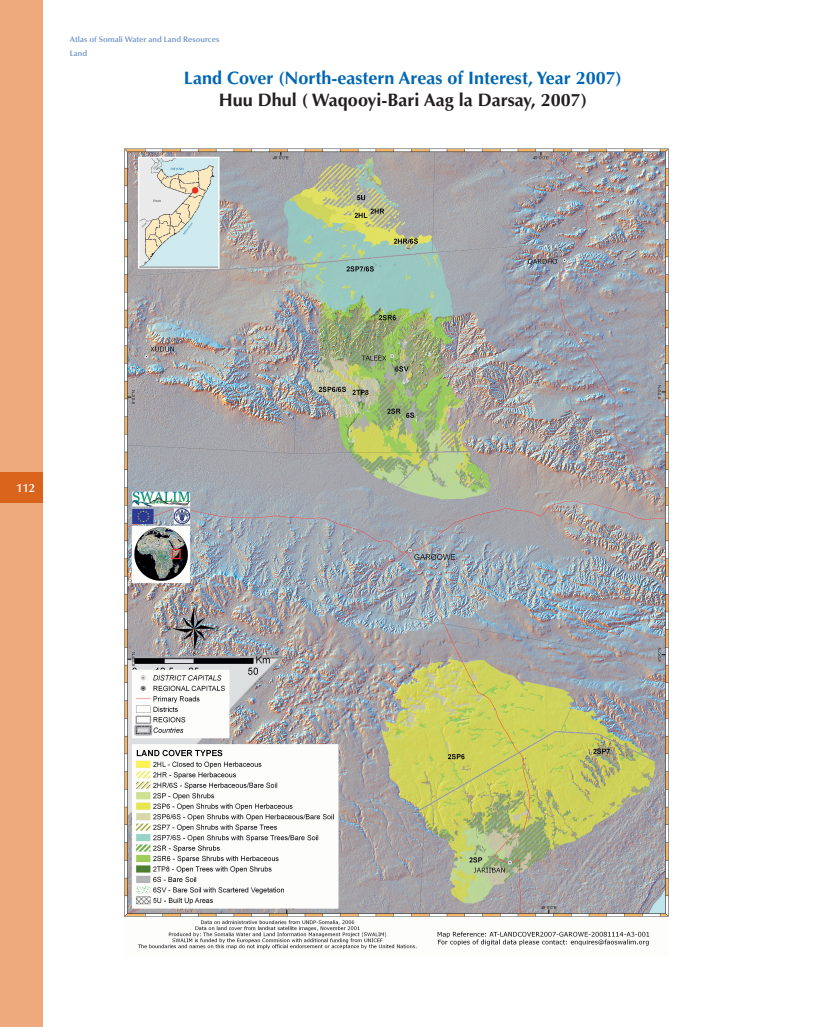
<style>
.page{position:relative;width:820px;height:1027px;background:#fff}
.page>*{position:absolute;margin:0;border:0;box-sizing:border-box;transform-origin:0 0}
.t1{font:700 18px "Optima LT Std";color:#0166b3}
.t2{font:700 18px "Optima LT Std";color:#231f20}
.t3{font:600 12px "Optima LT Std";color:#fff}
.t4{font:600 8px/14px "Optima LT Std";color:#6990ca}
</style>
<div class="page">
<div style="left:0;top:0;width:43px;height:1026px;background:#eeaa7c"></div>
<div style="left:0;top:472px;width:43px;height:30px;background:#da641c"></div>
<img style="left:124px;top:148px;width:544px;height:802px">
<p class="t4" style="left:70px;top:33px;width:151px">Atlas of Somali Water and Land Resources<br>Land</p>
<p class="t1" style="left:184px;top:70px;width:439px">Land Cover (North-eastern Areas of Interest, Year 2007)</p>
<p class="t2" style="left:219px;top:92px;width:369px">Huu Dhul ( Waqooyi-Bari Aag la Darsay, 2007)</p>
<p class="t3" style="left:16px;top:482px;width:20px">112</p>
</div>
